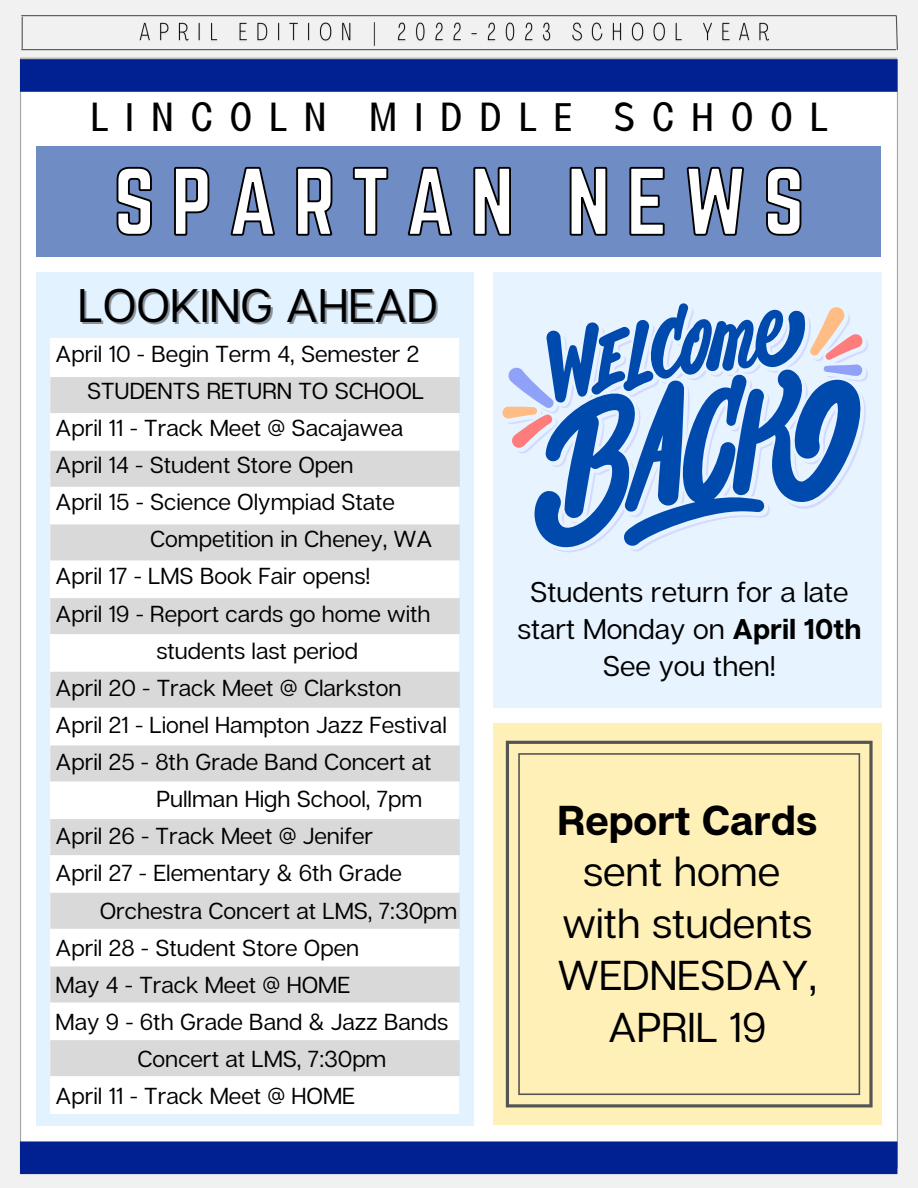
<style>
.page{position:relative;width:918px;height:1188px;background:#f1f1f1}
.page>*{position:absolute;margin:0;border:0;box-sizing:border-box;transform-origin:0 0}
.t1{font:83.7px "Norwester";letter-spacing:.185em;color:#fff}
.t2{font:46.95px "Articulat CF";color:#000}
.t3{font:41.7px/51.8px "Articulat CF";color:#000;text-align:center}
.t4{font:700 41.7px "Articulat CF";color:#000}
.t5{font:39.75px "Lazord";letter-spacing:.395em;color:#000}
.t6{font:28.5px/37.2px "Articulat CF";color:#000;text-align:center}
.t7{font:23.1px "Articulat CF";color:#000}
.s1{font-weight:700}
</style>
<div class="page">
<div style="left:20px;top:63px;width:877px;height:1111px;background:#fff"></div>
<hr style="left:21px;top:58px;width:876px;height:1px;background:#a6a6a6">
<hr style="left:897px;top:60px;width:1px;height:1108px;background:#a6a6a6">
<hr style="left:20px;top:59px;width:1px;height:1109px;background:#a6a6a6">
<hr style="left:22px;top:15px;width:874px;height:1px;background:#545454">
<hr style="left:22px;top:49px;width:874px;height:1px;background:#545454">
<svg style="left:895px;top:15px;width:3px;height:36px"></svg>
<hr style="left:22px;top:17px;width:1px;height:32px;background:#545454">
<div style="left:20px;top:59px;width:877px;height:33px;background:#012091"></div>
<div style="left:20px;top:1141px;width:877px;height:33px;background:#012091"></div>
<div style="left:36px;top:146px;width:845px;height:111px;background:#6f8cc5"></div>
<div style="left:493px;top:272px;width:389px;height:436px;background:#e7f4ff"></div>
<div style="left:36px;top:272px;width:438px;height:854px;background:#e3f2ff"></div>
<div style="left:50px;top:339px;width:409px;height:775px;background:#fff"></div>
<div style="left:50px;top:377px;width:410px;height:36px;background:#d9d9d9"></div>
<div style="left:50px;top:451px;width:410px;height:36px;background:#d9d9d9"></div>
<div style="left:50px;top:524px;width:410px;height:36px;background:#d9d9d9"></div>
<div style="left:50px;top:598px;width:410px;height:36px;background:#d9d9d9"></div>
<div style="left:50px;top:672px;width:410px;height:36px;background:#d9d9d9"></div>
<div style="left:50px;top:745px;width:410px;height:36px;background:#d9d9d9"></div>
<div style="left:50px;top:966px;width:410px;height:36px;background:#d9d9d9"></div>
<div style="left:50px;top:893px;width:410px;height:36px;background:#d9d9d9"></div>
<div style="left:50px;top:819px;width:410px;height:36px;background:#d9d9d9"></div>
<div style="left:50px;top:1040px;width:410px;height:36px;background:#d9d9d9"></div>
<div style="left:493px;top:724px;width:389px;height:401px;background:#fff0b8"></div>
<svg style="left:506px;top:741px;width:367px;height:366px"></svg>
<svg style="left:518px;top:753px;width:342px;height:342px"></svg>
<svg style="left:518px;top:340px;width:350px;height:212px"></svg>
<svg style="left:502px;top:306px;width:361px;height:142px"></svg>
<svg style="left:116px;top:166px;width:686px;height:70px"></svg>
<img style="left:137px;top:22px;width:645px;height:29px">
<h3 class="t5" style="left:90px;top:102px;width:740px">LINCOLN MIDDLE SCHOOL</h3>
<h1 class="t1" style="left:113px;top:151px;width:693px">SPARTAN NEWS</h1>
<h2 class="t2" style="left:78px;top:276px;width:361px">LOOKING AHEAD</h2>
<p class="t7" style="left:56px;top:339px;width:365px">April 10 - Begin Term 4, Semester 2</p>
<p class="t7" style="left:87px;top:376px;width:339px">STUDENTS RETURN TO SCHOOL</p>
<p class="t7" style="left:56px;top:413px;width:349px">April 11 - Track Meet @ Sacajawea</p>
<p class="t7" style="left:56px;top:450px;width:300px">April 14 - Student Store Open</p>
<p class="t7" style="left:56px;top:488px;width:341px">April 15 - Science Olympiad State</p>
<p class="t7" style="left:150px;top:525px;width:284px">Competition in Cheney, WA</p>
<p class="t7" style="left:56px;top:562px;width:316px">April 17 - LMS Book Fair opens!</p>
<p class="t7" style="left:56px;top:599px;width:377px">April 19 - Report cards go home with</p>
<p class="t7" style="left:156px;top:636px;width:203px">students last period</p>
<p class="t7" style="left:56px;top:673px;width:347px">April 20 - Track Meet @ Clarkston</p>
<p class="t7" style="left:56px;top:710px;width:393px">April 21 - Lionel Hampton Jazz Festival</p>
<p class="t7" style="left:56px;top:747px;width:378px">April 25 - 8th Grade Band Concert at</p>
<p class="t7" style="left:156px;top:785px;width:267px">Pullman High School, 7pm</p>
<p class="t7" style="left:56px;top:822px;width:319px">April 26 - Track Meet @ Jenifer</p>
<p class="t7" style="left:56px;top:859px;width:348px">April 27 - Elementary &amp; 6th Grade</p>
<p class="t7" style="left:100px;top:896px;width:359px">Orchestra Concert at LMS, 7:30pm</p>
<p class="t7" style="left:56px;top:933px;width:305px">April 28 - Student Store Open</p>
<p class="t7" style="left:56px;top:970px;width:296px">May 4 - Track Meet @ HOME</p>
<p class="t7" style="left:56px;top:1007px;width:394px">May 9 - 6th Grade Band &amp; Jazz Bands</p>
<p class="t7" style="left:138px;top:1044px;width:250px">Concert at LMS, 7:30pm</p>
<p class="t7" style="left:56px;top:1082px;width:301px">April 11 - Track Meet @ HOME</p>
<p class="t6" style="left:517px;top:572px;width:346px">Students return for a late start Monday on <span class="s1">April 10th<br></span>See you then!</p>
<h3 class="t4" style="left:558px;top:794px;width:261px">Report Cards</h3>
<h3 class="t3" style="left:558px;top:845px;width:261px">sent home with students<br>WEDNESDAY,<br>APRIL 19</h3>
</div>
